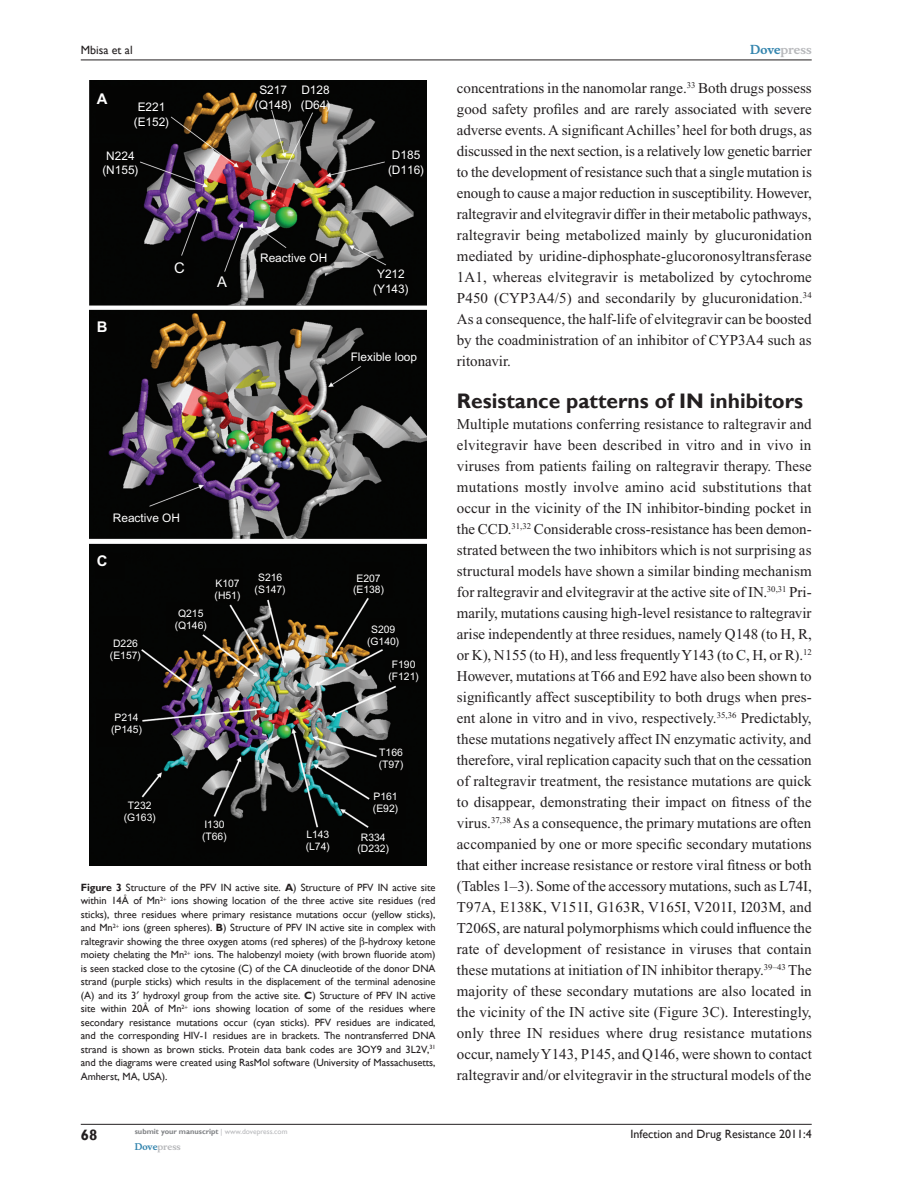
<style>
.page{position:relative;width:918px;height:1188px;background:#fff}
.page>*{position:absolute;margin:0;border:0;box-sizing:border-box;transform-origin:0 0}
.t1{font:700 21px "Gill Sans";color:#231f20}
.t2{font:15px/21px "Times New Roman";color:#231f20;text-align:justify}
.t3{font:700 15px "Gill Sans";color:#231f20}
.t4{font:700 14.85px "Arial";color:#fff}
.t5{font:14.85px "Arial";color:#fff}
.t6{font:12px "Gill Sans";color:#231f20}
.t7{font:700 12px "Musee";color:#b8b9bc}
.t8{font:11.85px/14.9px "Arial";color:#fff;text-align:center}
.t9{font:10.5px/13.5px "Gill Sans";letter-spacing:-.005em;color:#231f20;text-align:justify}
.t10{font:10.35px/11.9px "Arial";color:#fff;text-align:center}
.t11{font:700 9px "Musee";color:#b8b9bc}
.t12{font:700 7.5px "Gill Sans";color:#808285}
.s1{font-weight:700}
.s2{font-weight:400;color:#b8b9bc}
.s3{color:#3485ae}
</style>
<div class="page">
<hr style="left:81px;top:1124px;width:731px;height:1px;background:#231f20">
<hr style="left:81px;top:60px;width:731px;height:1px;background:#231f20">
<img style="left:90px;top:81px;width:337px;height:784px">
<p class="t6" style="left:81px;top:43px;width:53px">Mbisa et al</p>
<p class="t4" style="left:97px;top:90px;width:12px">A</p>
<p class="t8" style="left:134px;top:100px;width:37px">E221 (E152)</p>
<p class="t8" style="left:102px;top:148px;width:38px">N224 (N155)</p>
<p class="t4" style="left:97px;top:318px;width:12px">B</p>
<p class="t5" style="left:174px;top:260px;width:12px">C</p>
<p class="t8" style="left:255px;top:83px;width:38px">S217 (Q148)</p>
<p class="t8" style="left:301px;top:82px;width:31px;text-align:left">D128 (D64)</p>
<p class="t8" style="left:388px;top:148px;width:38px">D185 (D116)</p>
<p class="t5" style="left:217px;top:273px;width:11px">A</p>
<p class="t8" style="left:260px;top:251px;width:69px">Reactive OH</p>
<p class="t8" style="left:373px;top:267px;width:37px">Y212 (Y143)</p>
<p class="t8" style="left:351px;top:350px;width:68px">Flexible loop</p>
<p class="t8" style="left:113px;top:511px;width:69px">Reactive OH</p>
<p class="t4" style="left:97px;top:552px;width:12px">C</p>
<p class="t10" style="left:110px;top:638px;width:33px">D226 (E157)</p>
<p class="t10" style="left:111px;top:712px;width:33px">P214 (P145)</p>
<p class="t10" style="left:175px;top:608px;width:34px">Q215 (Q146)</p>
<p class="t10" style="left:215px;top:578px;width:27px;text-align:left">K107 (H51)</p>
<p class="t10" style="left:255px;top:572px;width:33px">S216 (S147)</p>
<p class="t10" style="left:353px;top:572px;width:33px">E207 (E138)</p>
<p class="t10" style="left:367px;top:623px;width:34px">S209 (G140)</p>
<p class="t10" style="left:388px;top:659px;width:32px">F190 (F121)</p>
<p class="t10" style="left:124px;top:800px;width:34px">T232 (G163)</p>
<p class="t10" style="left:202px;top:818px;width:26px;text-align:left">I130 (T66)</p>
<p class="t10" style="left:306px;top:829px;width:26px;text-align:left">L143 (L74)</p>
<p class="t10" style="left:379px;top:747px;width:26px;text-align:left">T166 (T97)</p>
<p class="t10" style="left:373px;top:791px;width:27px;text-align:left">P161 (E92)</p>
<p class="t10" style="left:358px;top:831px;width:33px">R334 (D232)</p>
<p class="t9" style="left:81px;top:880px;width:356px"><span class="s1">Figure 3</span> Structure of the PFV IN active site. <span class="s1">A</span>) Structure of PFV IN active site within 14Å of Mn<sup>2</sup> ions showing location of the three active site residues (red sticks), three residues where primary resistance mutations occur (yellow sticks), and Mn<sup>2</sup> ions (green spheres). <span class="s1">B</span>) Structure of PFV IN active site in complex with raltegravir showing the three oxygen atoms (red spheres) of the -hydroxy ketone moiety chelating the Mn<sup>2</sup> ions. The halobenzyl moiety (with brown fluoride atom) is seen stacked close to the cytosine (C) of the CA dinucleotide of the donor DNA strand (purple sticks) which results in the displacement of the terminal adenosine (A) and its 3 hydroxyl group from the active site. <span class="s1">C</span>) Structure of PFV IN active site within 20Å of Mn<sup>2</sup> ions showing location of some of the residues where secondary resistance mutations occur (cyan sticks). PFV residues are indicated, and the corresponding HIV-1 residues are in brackets. The nontransferred DNA strand is shown as brown sticks. Protein data bank codes are 3OY9 and 3L2V,<sup>31 </sup>and the diagrams were created using RasMol software (University of Massachusetts, Amherst, MA, USA).</p>
<p class="t3" style="left:81px;top:1126px;width:18px">68</p>
<p class="t12" style="left:135px;top:1127px;width:154px">submit your manuscript <span class="s2">| www.dovepress.com</span></p>
<p class="t11" style="left:135px;top:1141px;width:48px"><span class="s3">Dove</span>press</p>
<p class="t7" style="left:750px;top:43px;width:63px"><span class="s3">Dove</span>press</p>
<p class="t2" style="left:457px;top:77px;width:357px">concentrations in the nanomolar range.<sup>33</sup> Both drugs possess good safety profiles and are rarely associated with severe adverse events. A significant Achilles’ heel for both drugs, as discussed in the next section, is a relatively low genetic barrier to the development of resistance such that a single mutation is enough to cause a major reduction in susceptibility. However, raltegravir and elvitegravir differ in their metabolic pathways, raltegravir being metabolized mainly by glucuronidation mediated by uridine-diphosphate-glucoronosyltransferase 1A1, whereas elvitegravir is metabolized by cytochrome P450 (CYP3A4/5) and secondarily by glucuronidation.<sup>34<br></sup>As a consequence, the half-life of elvitegravir can be boosted by the coadministration of an inhibitor of CYP3A4 such as ritonavir.</p>
<h1 class="t1" style="left:457px;top:388px;width:348px">Resistance patterns of IN inhibitors</h1>
<p class="t2" style="left:457px;top:413px;width:357px">Multiple mutations conferring resistance to raltegravir and elvitegravir have been described in vitro and in vivo in viruses from patients failing on raltegravir therapy. These mutations mostly involve amino acid substitutions that occur in the vicinity of the IN inhibitor-binding pocket in the CCD.<sup>31,32</sup> Considerable cross-resistance has been demon&shy;strated between the two inhibitors which is not surprising as structural models have shown a similar binding mechanism for raltegravir and elvitegravir at the active site of IN.<sup>30,31</sup> Pri&shy;marily, mutations causing high-level resistance to raltegravir arise independently at three residues, namely Q148 (to H, R, or K), N155 (to H), and less frequently Y143 (to C, H, or R).<sup>12<br></sup>However, mutations at T66 and E92 have also been shown to significantly affect susceptibility to both drugs when pres&shy;ent alone in vitro and in vivo, respectively.<sup>35,36</sup> Predictably, these mutations negatively affect IN enzymatic activity, and therefore, viral replication capacity such that on the cessation of raltegravir treatment, the resistance mutations are quick to disappear, demonstrating their impact on fitness of the virus.<sup>37,38</sup> As a consequence, the primary mutations are often accompanied by one or more specific secondary mutations that either increase resistance or restore viral fitness or both (Tables 1–3). Some of the accessory mutations, such as L74I, T97A, E138K, V151I, G163R, V165I, V201I, I203M, and T206S, are natural polymorphisms which could influence the rate of development of resistance in viruses that contain these mutations at initiation of IN inhibitor therapy.<sup>39–43</sup> The majority of these secondary mutations are also located in the vicinity of the IN active site (Figure 3C). Interestingly, only three IN residues where drug resistance mutations occur, namely Y143, P145, and Q146, were shown to contact raltegravir and/or elvitegravir in the structural models of the</p>
<p class="t6" style="left:631px;top:1127px;width:183px">Infection and Drug Resistance 2011:4</p>
</div>
